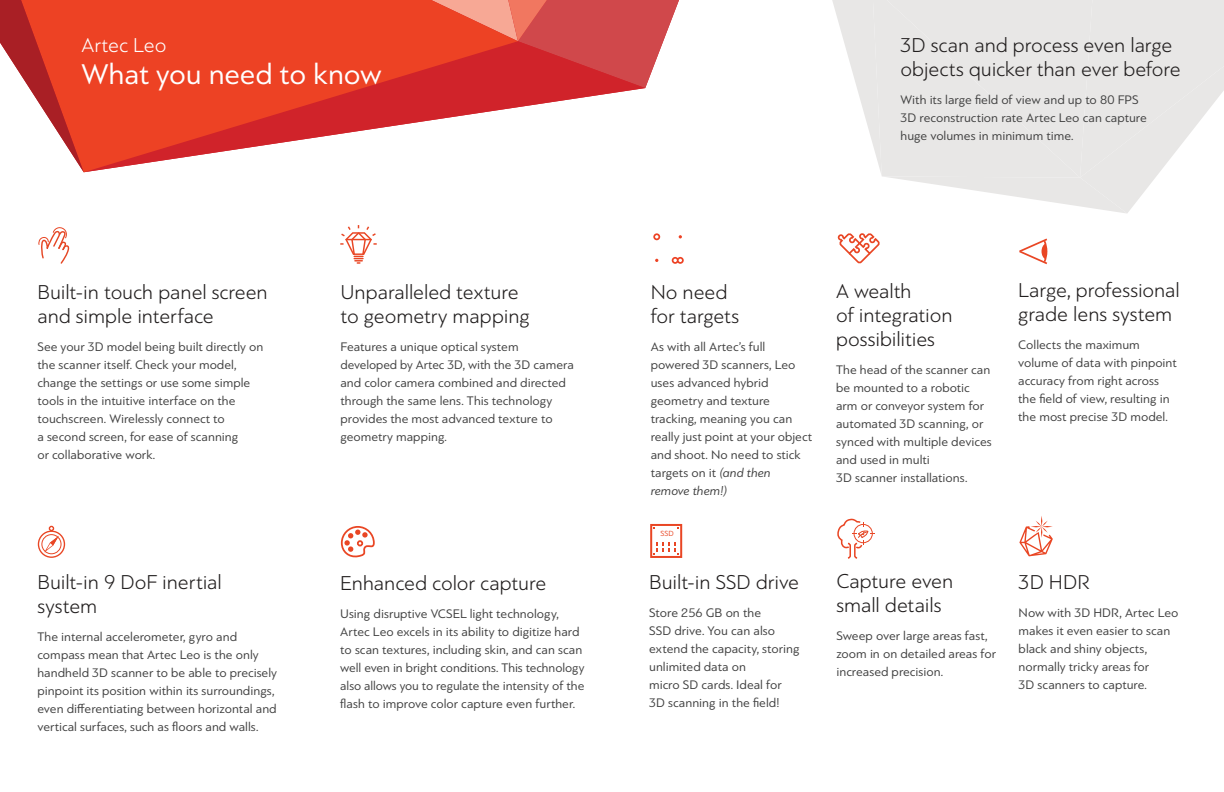
<style>
.page{position:relative;width:1224px;height:792px;background:#fff}
.page>*{position:absolute;margin:0;border:0;box-sizing:border-box;transform-origin:0 0}
.t1{font:30px "PF Bague Sans Pro";letter-spacing:-.01em;color:#fff}
.t2{font:300 21px/24px "PF Bague Sans Pro";letter-spacing:-.005em;color:#221f1f}
.t3{font:300 21px "PF Bague Sans Pro";letter-spacing:-.005em;color:#fff}
.t4{font:13px/18px "PF Bague Sans Pro";color:#414141}
.t5{font:7.8px "PF Bague Sans Pro";color:#e94624}
.s1{font-style:italic}
</style>
<div class="page">
<svg style="left:832px;top:0;width:392px;height:214px"></svg>
<svg style="left:518px;top:0;width:161px;height:88px"></svg>
<svg style="left:518px;top:41px;width:127px;height:67px;background:#d75155"></svg>
<svg style="left:84px;top:0;width:434px;height:172px;fill:#ed4224"></svg>
<svg style="left:0;top:0;width:84px;height:172px"></svg>
<svg style="left:340px;top:225px;width:37px;height:39px"></svg>
<svg style="left:837px;top:233px;width:43px;height:31px"></svg>
<svg style="left:672px;top:257px;width:12px;height:7px"></svg>
<svg style="left:653px;top:233px;width:7px;height:7px"></svg>
<svg style="left:1019px;top:516px;width:34px;height:40px"></svg>
<svg style="left:38px;top:227px;width:32px;height:37px"></svg>
<svg style="left:1019px;top:238px;width:29px;height:27px"></svg>
<svg style="left:340px;top:526px;width:35px;height:32px"></svg>
<div style="left:38px;top:531px;width:27px;height:27px;border:1px solid #e94624;border-radius:50%"></div>
<div style="left:42px;top:534px;width:19px;height:20px;border:1px solid #e94624;border-radius:50%"></div>
<svg style="left:44px;top:526px;width:15px;height:27px"></svg>
<div style="left:650px;top:524px;width:32px;height:34px;border:2px solid #e94624"></div>
<svg style="left:653px;top:542px;width:26px;height:13px"></svg>
<svg style="left:837px;top:518px;width:38px;height:41px"></svg>
<div style="left:854px;top:524px;width:19px;height:19px;border:1px solid #e94624;border-radius:50%"></div>
<h2 class="t3" style="left:81px;top:33px;width:86px">Artec Leo</h2>
<h1 class="t1" style="left:81px;top:57px;width:302px">What you need to know</h1>
<h2 class="t2" style="left:37px;top:280px;width:232px">Built-in touch panel screen and simple interface</h2>
<p class="t4" style="left:37px;top:337px;width:228px">See your 3D model being built directly on the scanner itself. Check your model, change the settings or use some simple tools in the intuitive interface on the touchscreen. Wirelessly connect to<br>a second screen, for ease of scanning<br>or collaborative work.</p>
<h2 class="t2" style="left:37px;top:570px;width:186px">Built-in 9 DoF inertial system</h2>
<p class="t4" style="left:37px;top:628px;width:241px">The internal accelerometer, gyro and compass mean that Artec Leo is the only handheld 3D scanner to be able to precisely pinpoint its position within its surroundings, even differentiating between horizontal and vertical surfaces, such as floors and walls.</p>
<h2 class="t2" style="left:340px;top:280px;width:191px">Unparalleled texture to geometry mapping</h2>
<p class="t4" style="left:340px;top:337px;width:235px">Features a unique optical system developed by Artec 3D, with the 3D camera and color camera combined and directed through the same lens. This technology provides the most advanced texture to geometry mapping.</p>
<h2 class="t2" style="left:340px;top:571px;width:207px">Enhanced color capture</h2>
<p class="t4" style="left:340px;top:605px;width:246px">Using disruptive VCSEL light technology, Artec Leo excels in its ability to digitize hard to scan textures, including skin, and can scan well even in bright conditions. This technology also allows you to regulate the intensity of the flash to improve color capture even further.</p>
<h2 class="t2" style="left:901px;top:33px;width:282px">3D scan and process even large objects quicker than ever before</h2>
<p class="t4" style="left:901px;top:90px;width:248px">With its large field of view and up to 80 FPS<br>3D reconstruction rate Artec Leo can capture huge volumes in minimum time.</p>
<h2 class="t2" style="left:651px;top:280px;width:90px">No need for targets</h2>
<p class="t4" style="left:651px;top:337px;width:163px">As with all Artec’s full powered 3D scanners, Leo uses advanced hybrid geometry and texture tracking, meaning you can really just point at your object and shoot. No need to stick targets on it <span class="s1">(and then remove them!)</span></p>
<p class="t5" style="left:661px;top:529px;width:15px">SSD</p>
<h2 class="t2" style="left:649px;top:570px;width:151px">Built-in SSD drive</h2>
<p class="t4" style="left:649px;top:604px;width:152px">Store 256 GB on the<br>SSD drive. You can also extend the capacity, storing unlimited data on<br>micro SD cards. Ideal for<br>3D scanning in the field!</p>
<h2 class="t2" style="left:836px;top:279px;width:118px">A wealth<br>of integration possibilities</h2>
<p class="t4" style="left:836px;top:361px;width:157px">The head of the scanner can be mounted to a robotic arm or conveyor system for automated 3D scanning, or synced with multiple devices and used in multi<br>3D scanner installations.</p>
<h2 class="t2" style="left:1018px;top:278px;width:163px">Large, professional grade lens system</h2>
<p class="t4" style="left:1018px;top:336px;width:160px">Collects the maximum volume of data with pinpoint accuracy from right across the field of view, resulting in the most precise 3D model.</p>
<h2 class="t2" style="left:836px;top:569px;width:118px">Capture even small details</h2>
<p class="t4" style="left:836px;top:627px;width:161px">Sweep over large areas fast, zoom in on detailed areas for increased precision.</p>
<h2 class="t2" style="left:1019px;top:570px;width:73px">3D HDR</h2>
<p class="t4" style="left:1019px;top:604px;width:161px">Now with 3D HDR, Artec Leo makes it even easier to scan black and shiny objects, normally tricky areas for<br>3D scanners to capture.</p>
</div>
